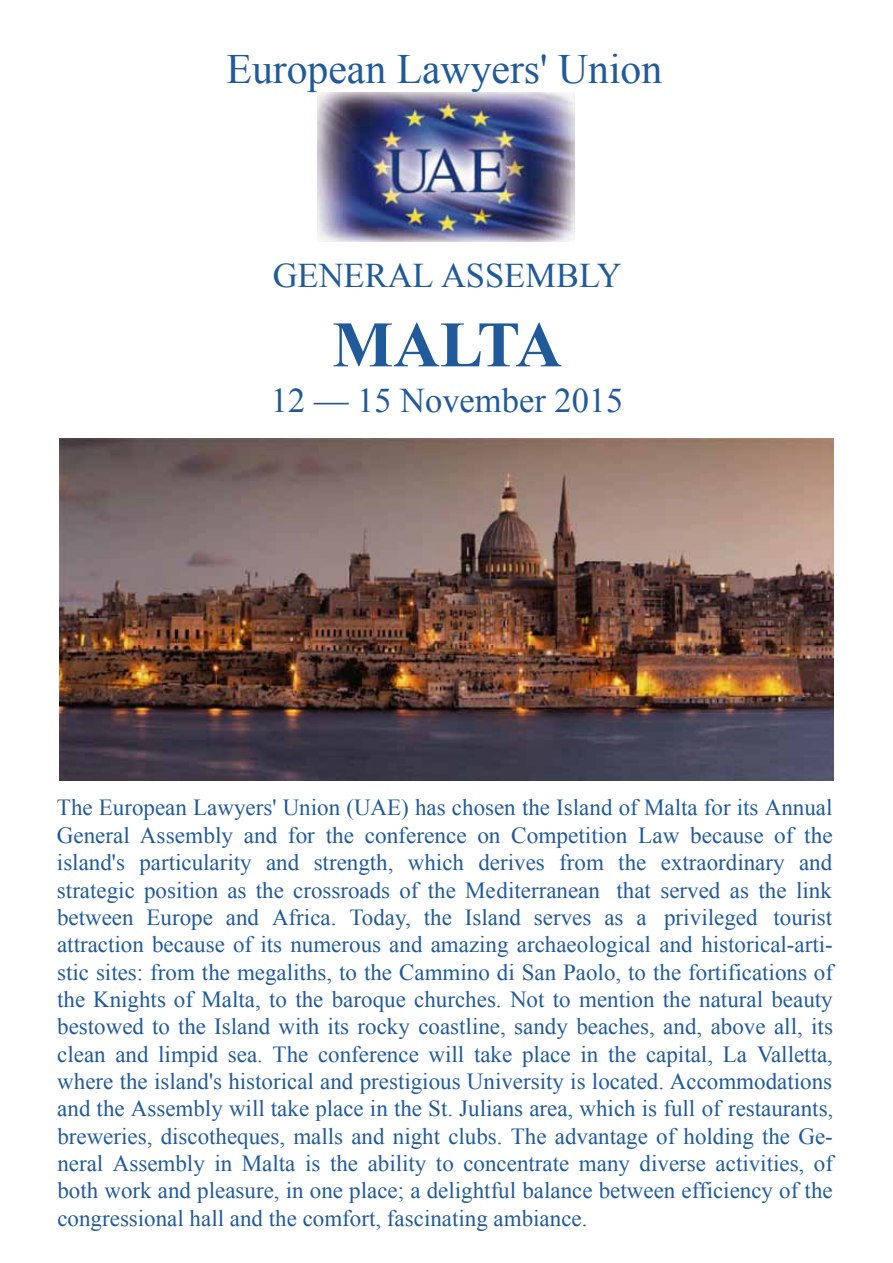
<style>
.page{position:relative;width:893px;height:1263px;background:#fff}
.page>*{position:absolute;margin:0;border:0;box-sizing:border-box;transform-origin:0 0}
.t1{font:700 64.8px "Times New Roman";letter-spacing:-.035em;color:#205a9a}
.t2{font:41.7px "Times New Roman";color:#205a9a}
.t3{font:34.5px "Times New Roman";color:#205a9a}
.t4{font:23.1px/27.3px "Times New Roman";color:#205a9a;text-align:justify}
</style>
<div class="page">
<img style="left:317px;top:93px;width:257px;height:148px">
<img style="left:60px;top:438px;width:773px;height:343px">
<h2 class="t2" style="left:227px;top:41px;width:437px">European Lawyers' Union</h2>
<h3 class="t3" style="left:273px;top:252px;width:350px">GENERAL ASSEMBLY</h3>
<h1 class="t1" style="left:332px;top:300px;width:231px">MALTA</h1>
<h3 class="t3" style="left:271px;top:377px;width:354px">12 — 15 November 2015</h3>
<p class="t4" style="left:57px;top:794px;width:778px">The European Lawyers' Union (UAE) has chosen the Island of Malta for its Annual General Assembly and for the conference on Competition Law because of the island's particularity and strength, which derives from the extraordinary and strategic position as the crossroads of the Me diterranean that served as the link between Europe and Africa. Today, the Island serves as a privileged tourist attraction because of its numerous and amazing archaeological and historical-arti&shy;stic sites: from the megaliths, to the Cammino di San Paolo, to the fortifications of the Knights of Malta, to the baroque churches. Not to mention the natural beauty bestowed to the Island with its rocky coastline, sandy beaches, and, above all, its clean and limpid sea. The conference will take place in the capital, La Valletta, where the island's historical and prestigious University is located. Accommodations and the Assembly will take place in the St. Julians area, which is full of restaurants, breweries, discotheques, malls and night clubs. The advantage of holding the Ge&shy;neral Assembly in Malta is the ability to concentrate many diverse activities, of both work and pleasure, in one place; a delightful balance between efficiency of the congressional hall and the comfort, fascinating ambiance.</p>
</div>
